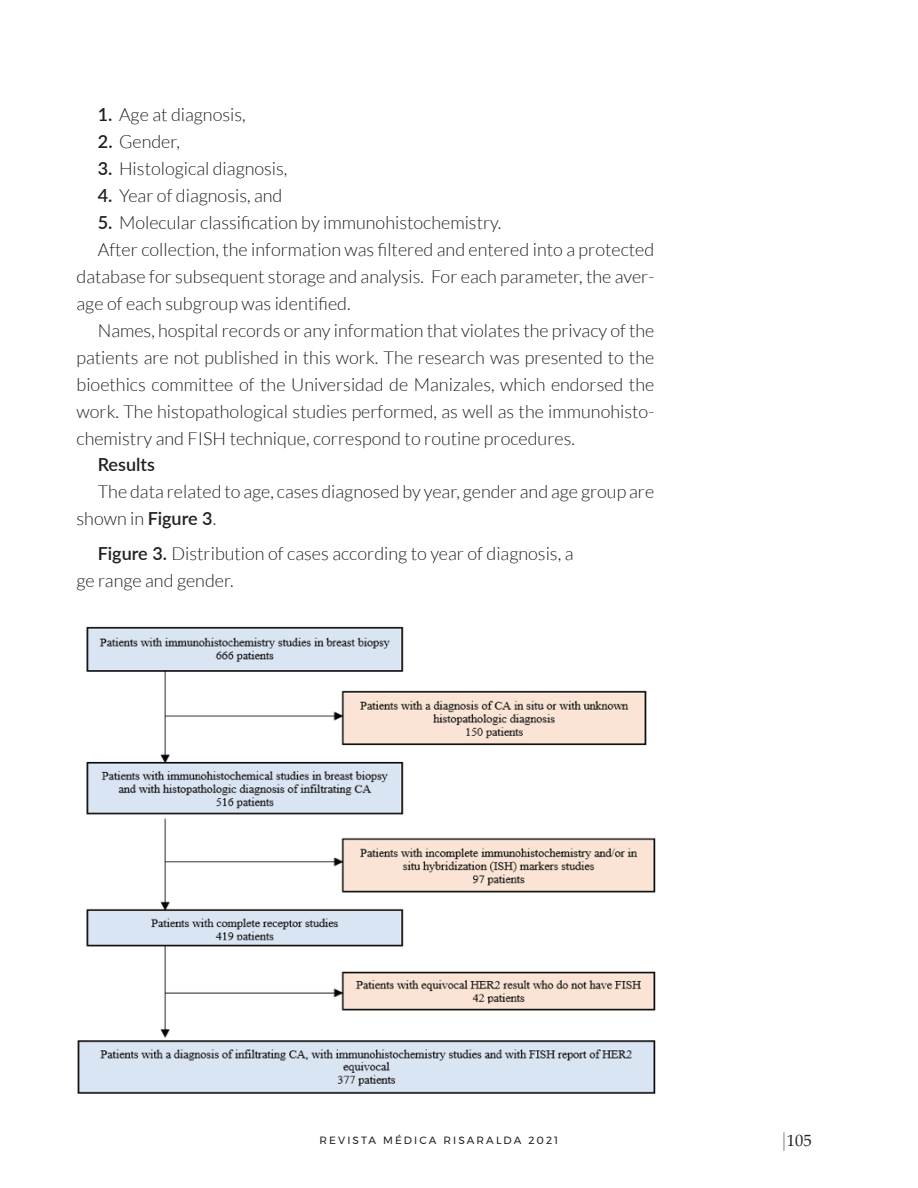
<style>
.page{position:relative;width:918px;height:1188px;background:#fff}
.page>*{position:absolute;margin:0;border:0;box-sizing:border-box;transform-origin:0 0}
.t1{font:300 18px/27px "Lato";color:#231f20}
.t2{font:600 18px "Lato";color:#231f20}
.t3{font:16.5px "Palatino Linotype";color:#231f20}
.t4{font:10.5px "Montserrat";letter-spacing:.2em;color:#231f20}
.s1{font-weight:600}
.s2{color:#808285}
</style>
<div class="page">
<img style="left:77px;top:626px;width:579px;height:468px">
<p class="t1" style="left:98px;top:101px;width:149px"><span class="s1">1.</span> Age at diagnosis,</p>
<p class="t1" style="left:98px;top:128px;width:84px"><span class="s1">2.</span> Gender,</p>
<p class="t1" style="left:98px;top:155px;width:191px"><span class="s1">3.</span> Histological diagnosis,</p>
<p class="t1" style="left:98px;top:182px;width:186px"><span class="s1">4.</span> Year of diagnosis, and</p>
<p class="t1" style="left:98px;top:209px;width:405px"><span class="s1">5.</span> Molecular classification by immunohistochemistry.</p>
<p class="t1" style="left:98px;top:236px;width:558px">After collection, the information was filtered and entered into a protected</p>
<p class="t1" style="left:77px;top:263px;width:579px">database for subsequent storage and analysis. For each parameter, the aver-</p>
<p class="t1" style="left:77px;top:290px;width:276px">age of each subgroup was identified.</p>
<p class="t1" style="left:98px;top:317px;width:558px">Names, hospital records or any information that violates the privacy of the</p>
<p class="t1" style="left:77px;top:344px;width:579px">patients are not published in this work. The research was presented to the</p>
<p class="t1" style="left:77px;top:371px;width:579px">bioethics committee of the Universidad de Manizales, which endorsed the</p>
<p class="t1" style="left:77px;top:398px;width:579px">work. The histopathological studies performed, as well as the immunohisto-</p>
<p class="t1" style="left:77px;top:425px;width:500px">chemistry and FISH technique, correspond to routine procedures.</p>
<p class="t2" style="left:98px;top:451px;width:59px">Results</p>
<p class="t1" style="left:77px;top:478px;width:579px;text-indent:21px">The data related to age, cases diagnosed by year, gender and age group are shown in <span class="s1">Figure 3</span>.</p>
<p class="t1" style="left:77px;top:540px;width:498px;text-indent:21px"><span class="s1">Figure 3.</span> Distribution of cases according to year of diagnosis, a ge range and gender.</p>
<p class="t4" style="left:320px;top:1132px;width:240px">REVISTA MÉDICA RISARALDA 2021</p>
<p class="t3" style="left:779px;top:1128px;width:34px"><span class="s2">⏐</span>105</p>
</div>
